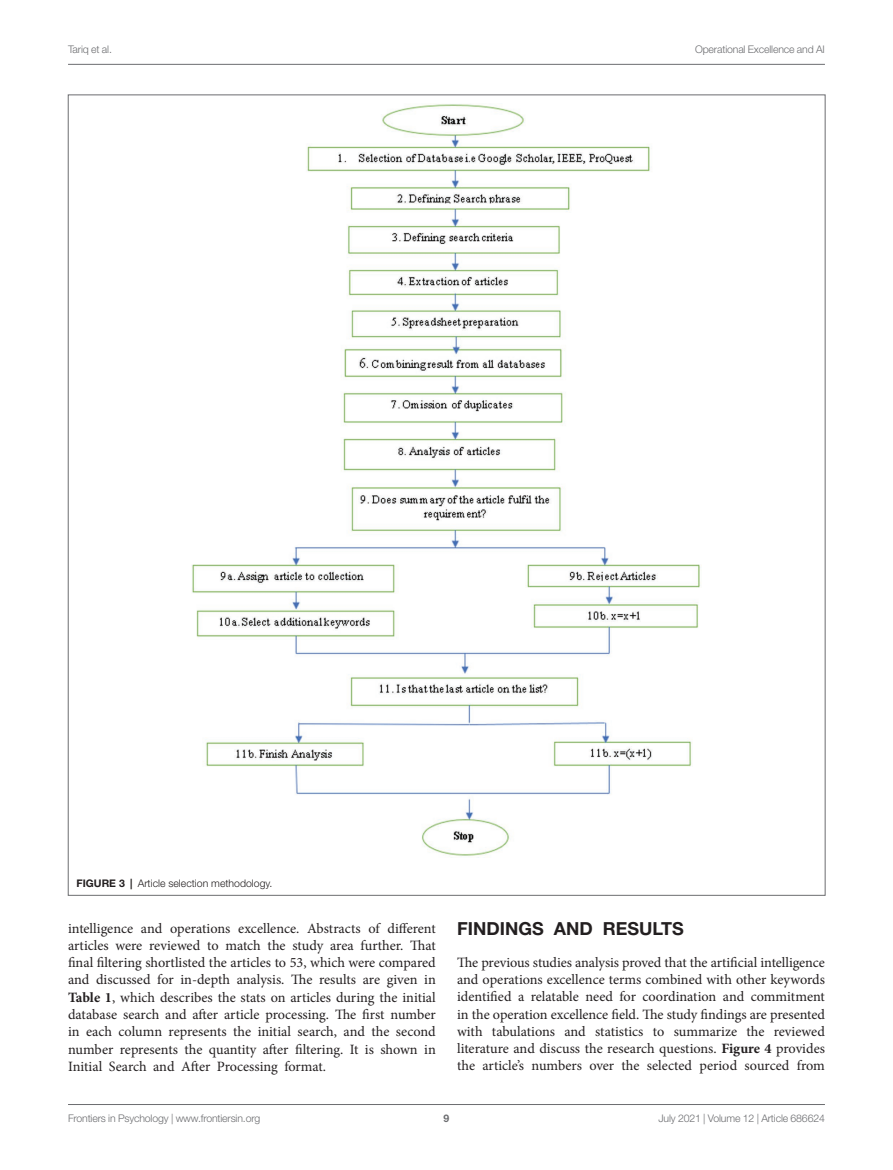
<style>
.page{position:relative;width:893px;height:1170px;background:#fff}
.page>*{position:absolute;margin:0;border:0;box-sizing:border-box;transform-origin:0 0}
.HEAD_1{font:700 18px "Helvetica Neue LT Std";color:#231f20}
.TEXT{font:14.25px/17.2px "Minion Pro";letter-spacing:-.005em;color:#231f20;text-align:justify}
.TEXT_FLUSH{font:14.25px/17.2px "Minion Pro";color:#231f20;text-align:justify}
.t1{font:300 10.5px "Helvetica Neue LT Std";letter-spacing:-.015em;color:#6c6d70}
.FIG_LEG{font:300 10.5px "Helvetica Neue LT Std";color:#231f20}
.t2{font:700 10.5px "Helvetica Neue LT Std";color:#6c6d70}
.s1{font-weight:700}
</style>
<div class="page">
<hr style="left:68px;top:64px;width:757px;height:1px;background:#6c6d70">
<hr style="left:68px;top:1104px;width:757px;height:1px;background:#6c6d70">
<img style="left:191px;top:104px;width:510px;height:752px">
<p class="t1" style="left:68px;top:42px;width:45px">Tariq et al.</p>
<p class="t1" style="left:695px;top:42px;width:131px">Operational Excellence and AI</p>
<p class="FIG_LEG" style="left:77px;top:876px;width:197px"><span class="s1">FIGURE 3 |</span> Article selection methodology.</p>
<p class="TEXT" style="left:68px;top:919px;width:369px">intelligence and operations excellence. Abstracts of different articles were reviewed to match the study area further. That final filtering shortlisted the articles to 53, which were compared and discussed for in-depth analysis. The results are given in <span class="s1">Table 1</span>, which describes the stats on articles during the initial database search and after article processing. The first number in each column represents the initial search, and the second number represents the quantity after filtering. It is shown in Initial Search and After Processing format.</p>
<p class="HEAD_1" style="left:457px;top:917px;width:228px">FINDINGS AND RESULTS</p>
<p class="TEXT_FLUSH" style="left:457px;top:953px;width:369px">The previous studies analysis proved that the artificial intelligence and operations excellence terms combined with other keywords identified a relatable need for coordination and commitment in the operation excellence field. The study findings are presented with tabulations and statistics to summarize the reviewed literature and discuss the research questions. <span class="s1">Figure 4</span> provides the article’s numbers over the selected period sourced from</p>
<p class="t1" style="left:68px;top:1111px;width:194px">Frontiers in Psychology | www.frontiersin.org</p>
<p class="t2" style="left:444px;top:1111px;width:7px">9</p>
<p class="t1" style="left:658px;top:1111px;width:168px">July 2021 | Volume 12 | Article 686624</p>
</div>
